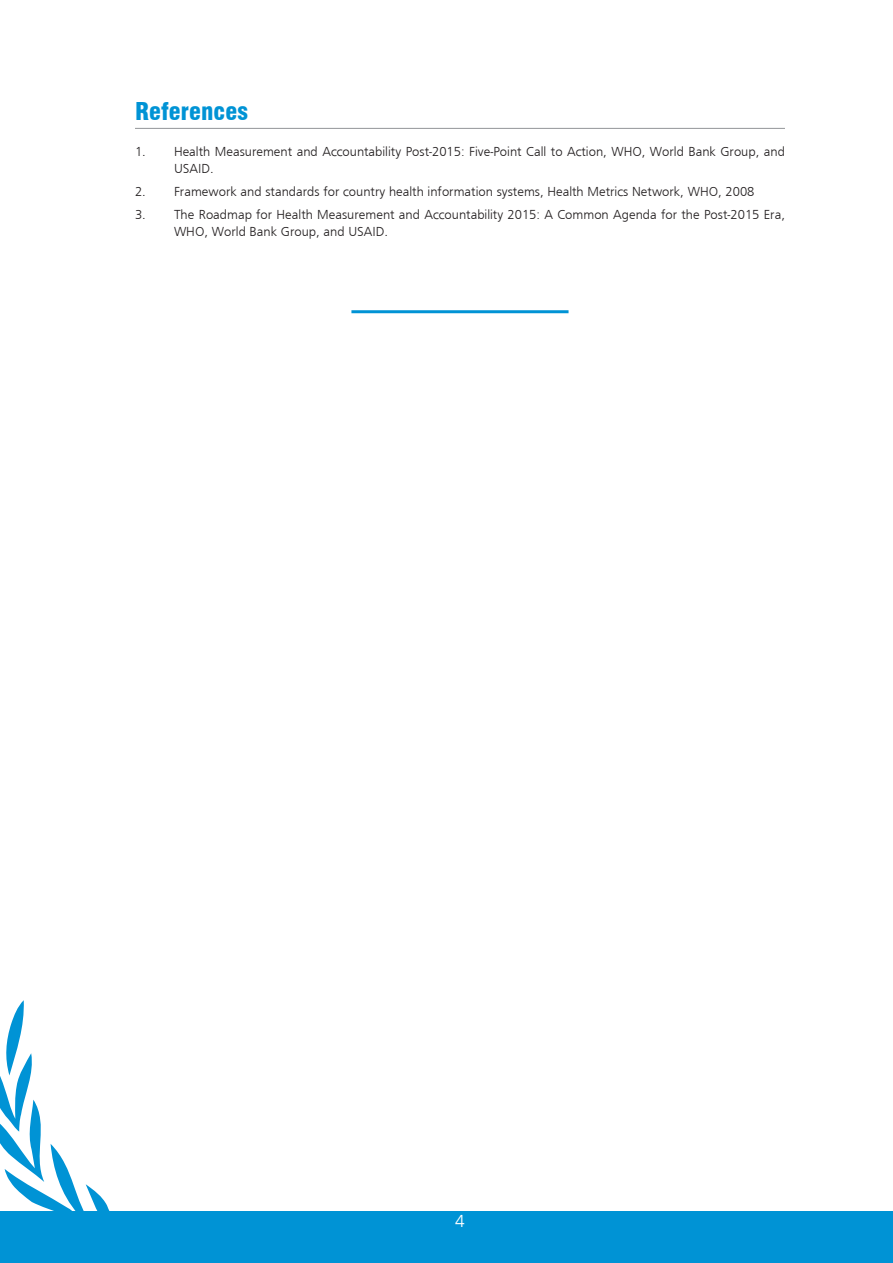
<style>
.page{position:relative;width:893px;height:1263px;background:#fff}
.page>*{position:absolute;margin:0;border:0;box-sizing:border-box;transform-origin:0 0}
.head_1{font:900 condensed 24px "Swiss 721 BT";color:#0093d5}
.t1{font:300 18px "Frugal Sans";color:#fff}
.t2{font:300 13.5px/16.5px "Frugal Sans";color:#231f20}
</style>
<div class="page">
<div style="left:0;top:1211px;width:893px;height:52px;background:#0093d5"></div>
<svg style="left:0;top:1000px;width:110px;height:211px"></svg>
<hr style="left:135px;top:128px;width:650px;height:1px;background:#939598">
<hr style="left:351px;top:310px;width:217px;height:3px;background:#0093d5">
<p class="head_1" style="left:135px;top:96px;width:114px">References</p>
<p class="t2" style="left:174px;top:143px;width:612px;text-indent:-39px">1. Health Measurement and Accountability Post-2015: Five-Point Call to Action, WHO, World Bank Group, and<br>USAID.</p>
<p class="t2" style="left:135px;top:183px;width:621px">2. Framework and standards for country health information systems, Health Metrics Network, WHO, 2008</p>
<p class="t2" style="left:174px;top:206px;width:612px;text-indent:-39px">3. The Roadmap for Health Measurement and Accountability 2015: A Common Agenda for the Post-2015 Era,<br>WHO, World Bank Group, and USAID.</p>
<h2 class="t1" style="left:455px;top:1211px;width:11px">4</h2>
</div>
